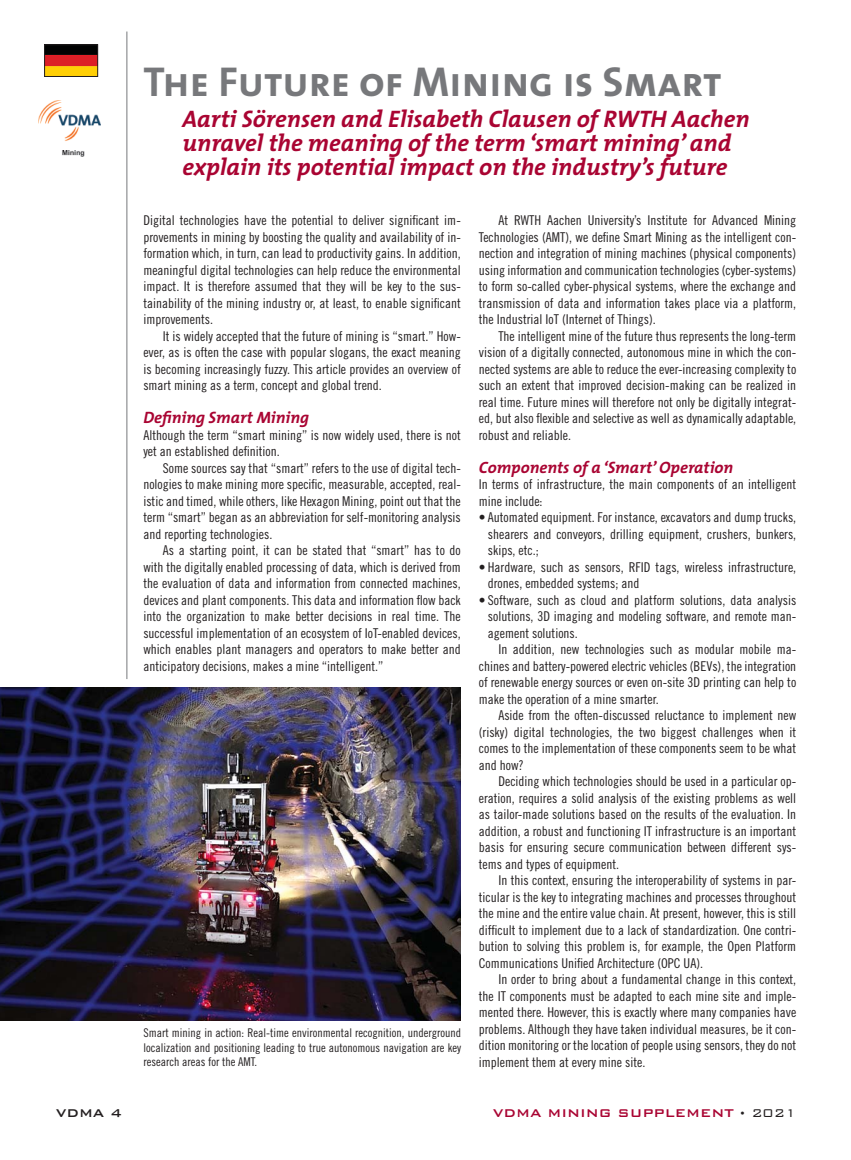
<style>
.page{position:relative;width:851px;height:1160px;background:#fff}
.page>*{position:absolute;margin:0;border:0;box-sizing:border-box;transform-origin:0 0}
.t1{font:42px "The Mix Bold Caps";color:#77787b}
.t2{font:italic 700 24px/24px "The Mix";color:#a90432}
.t3{font:italic 700 16.5px "The Mix";color:#a90432}
.t4{font:500 15px "Bank Gothic BT";color:#a90432}
.t5{font:500 15px "Bank Gothic BT";color:#231f20}
.t6{font:13.5px/16.5px "Trade Gothic Cond Eighteen";color:#231f20;text-align:justify}
.t7{font:12px/14.4px "Trade Gothic Cond Eighteen";color:#231f20;text-align:justify}
.s1{font-weight:300;font-size:10.5px;color:#231f20}
.s2{font-weight:300;color:#231f20}
</style>
<div class="page">
<img style="left:46px;top:47px;width:50px;height:28px">
<div style="left:44px;top:45px;width:54px;height:32px;border:1px solid #231f20"></div>
<img style="left:39px;top:100px;width:62px;height:57px">
<hr style="left:126px;top:32px;width:1px;height:647px;background:#77787b">
<img style="left:0;top:688px;width:461px;height:332px">
<h1 class="t1" style="left:143px;top:57px;width:579px">The Future of Mining is Smart</h1>
<h2 class="t2" style="left:182px;top:108px;width:568px">Aarti Sörensen and Elisabeth Clausen of RWTH Aachen unravel the meaning of the term ‘smart mining’ and explain its potential impact on the industry’s future</h2>
<p class="t6" style="left:143px;top:214px;width:319px">Digital technologies have the potential to deliver significant im&shy;provements in mining by boosting the quality and availability of in&shy;formation which, in turn, can lead to productivity gains. In addition, meaningful digital technologies can help reduce the environmental impact. It is therefore assumed that they will be key to the sus&shy;tainability of the mining industry or, at least, to enable significant improvements.</p>
<p class="t6" style="left:143px;top:329px;width:319px;text-indent:20px">It is widely accepted that the future of mining is “smart.” How&shy;ever, as is often the case with popular slogans, the exact meaning is becoming increasingly fuzzy. This article provides an overview of smart mining as a term, concept and global trend.</p>
<p class="t3" style="left:143px;top:409px;width:167px">Defining Smart Mining</p>
<p class="t6" style="left:143px;top:428px;width:319px">Although the term “smart mining” is now widely used, there is not yet an established definition.</p>
<p class="t6" style="left:143px;top:461px;width:319px;text-indent:20px">Some sources say that “smart” refers to the use of digital tech&shy;nologies to make mining more specific, measurable, accepted, real&shy;istic and timed, while others, like Hexagon Mining, point out that the term “smart” began as an abbreviation for self-monitoring analysis and reporting technologies.</p>
<p class="t6" style="left:143px;top:544px;width:319px;text-indent:20px">As a starting point, it can be stated that “smart” has to do with the digitally enabled processing of data, which is derived from the evaluation of data and information from connected machines, devices and plant components. This data and information flow back into the organization to make better decisions in real time. The successful implementation of an ecosystem of IoT-enabled devices, which enables plant managers and operators to make better and anticipatory decisions, makes a mine “intelligent.”</p>
<p class="t7" style="left:143px;top:1027px;width:319px">Smart mining in action: Real-time environmental recognition, underground localization and positioning leading to true autonomous navigation are key research areas for the AMT.</p>
<p class="t6" style="left:479px;top:214px;width:319px;text-indent:20px">At RWTH Aachen University’s Institute for Advanced Mining Technologies (AMT), we define Smart Mining as the intelligent con&shy;nection and integration of mining machines (physical components) using information and communication technologies (cyber-systems) to form so-called cyber-physical systems, where the exchange and transmission of data and information takes place via a platform, the Industrial IoT (Internet of Things).</p>
<p class="t6" style="left:479px;top:329px;width:319px;text-indent:20px">The intelligent mine of the future thus represents the long-term vision of a digitally connected, autonomous mine in which the con&shy;nected systems are able to reduce the ever-increasing complexity to such an extent that improved decision-making can be realized in real time. Future mines will therefore not only be digitally integrat&shy;ed, but also flexible and selective as well as dynamically adaptable, robust and reliable.</p>
<p class="t3" style="left:479px;top:459px;width:256px">Components of a ‘Smart’ Operation</p>
<p class="t6" style="left:479px;top:478px;width:319px">In terms of infrastructure, the main components of an intelligent mine include:</p>
<p class="t6" style="left:488px;top:511px;width:310px;text-indent:-9px">• Automated equipment. For instance, excavators and dump trucks, shearers and conveyors, drilling equipment, crushers, bunkers, skips, etc.;</p>
<p class="t6" style="left:488px;top:560px;width:310px;text-indent:-9px">• Hardware, such as sensors, RFID tags, wireless infrastructure, drones, embedded systems; and</p>
<p class="t6" style="left:488px;top:593px;width:310px;text-indent:-9px">• Software, such as cloud and platform solutions, data analysis solutions, 3D imaging and modeling software, and remote man&shy;agement solutions.</p>
<p class="t6" style="left:479px;top:643px;width:319px;text-indent:20px">In addition, new technologies such as modular mobile ma&shy;chines and battery-powered electric vehicles (BEVs), the integration of renewable energy sources or even on-site 3D printing can help to make the operation of a mine smarter.</p>
<p class="t6" style="left:479px;top:709px;width:319px;text-indent:20px">Aside from the often-discussed reluctance to implement new (risky) digital technologies, the two biggest challenges when it comes to the implementation of these components seem to be what and how?</p>
<p class="t6" style="left:479px;top:775px;width:319px;text-indent:20px">Deciding which technologies should be used in a particular op&shy;eration, requires a solid analysis of the existing problems as well as tailor-made solutions based on the results of the evaluation. In addition, a robust and functioning IT infrastructure is an important basis for ensuring secure communication between different sys&shy;tems and types of equipment.</p>
<p class="t6" style="left:479px;top:874px;width:319px;text-indent:20px">In this context, ensuring the interoperability of systems in par&shy;ticular is the key to integrating machines and processes throughout the mine and the entire value chain. At present, however, this is still difficult to implement due to a lack of standardization. One contri&shy;bution to solving this problem is, for example, the Open Platform Communications Unified Architecture (OPC UA).</p>
<p class="t6" style="left:479px;top:973px;width:319px;text-indent:20px">In order to bring about a fundamental change in this context, the IT components must be adapted to each mine site and imple&shy;mented there. However, this is exactly where many companies have problems. Although they have taken individual measures, be it con&shy;dition monitoring or the location of people using sensors, they do not implement them at every mine site.</p>
<p class="t5" style="left:56px;top:1102px;width:67px">VDMA 4</p>
<p class="t4" style="left:493px;top:1102px;width:304px">VDMA MINING SUPPLEMENT <span class="s1">•</span> <span class="s2">2021</span></p>
</div>
